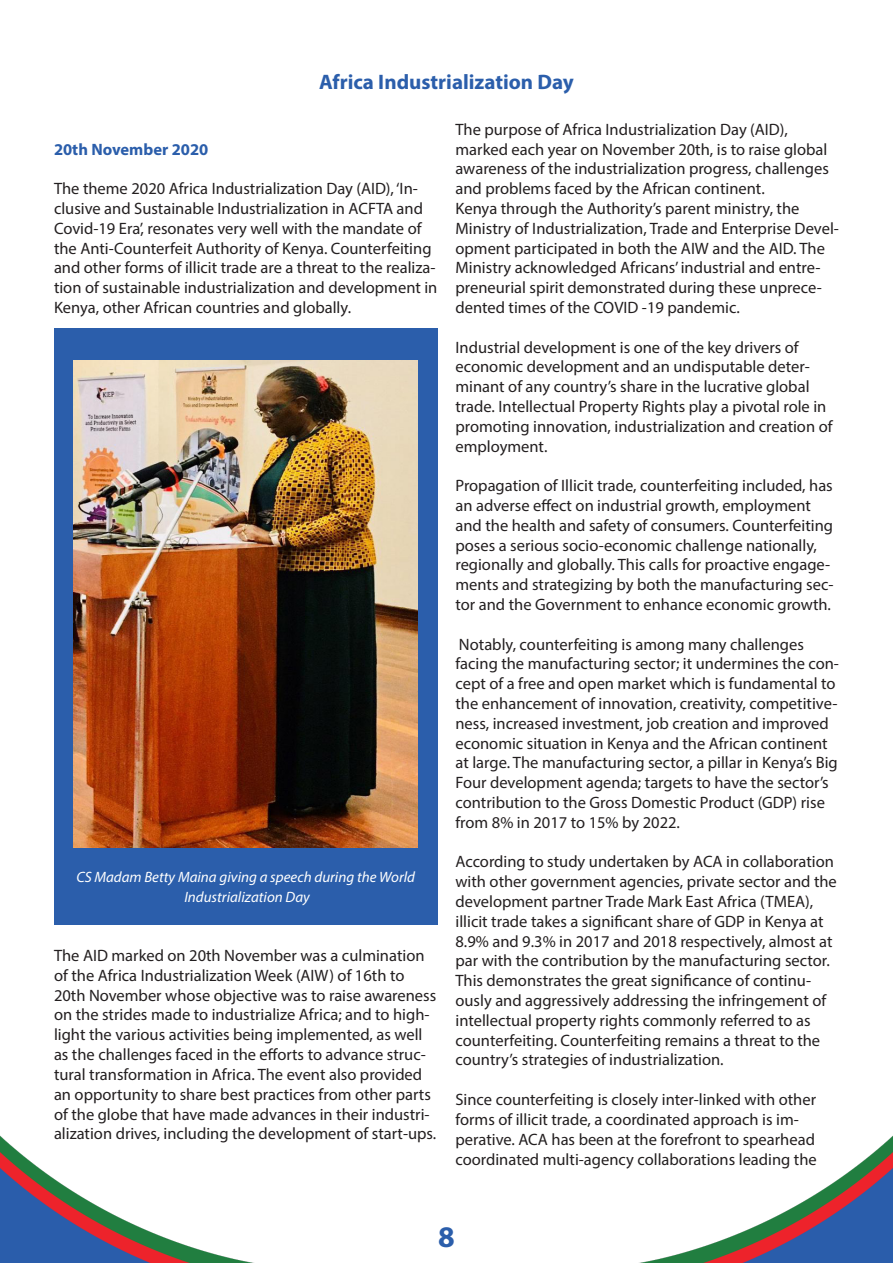
<style>
.page{position:relative;width:893px;height:1263px;background:#fff}
.page>*{position:absolute;margin:0;border:0;box-sizing:border-box;transform-origin:0 0}
.t1{font:700 30px "Myriad Pro";color:#2b5eab}
.t2{font:700 21px "Myriad Pro";color:#2b5eab}
.t3{font:16.5px/19.8px "Myriad Pro";color:#231f20}
.t4{font:700 16.5px "Myriad Pro";color:#2b5eab}
.t5{font:italic 15px "Myriad Pro";color:#fff}
</style>
<div class="page">
<img style="left:0;top:328px;width:893px;height:935px">
<img style="left:74px;top:360px;width:344px;height:488px">
<p class="t2" style="left:319px;top:68px;width:256px">Africa Industrialization Day</p>
<p class="t4" style="left:54px;top:138px;width:156px">20th November 2020</p>
<p class="t3" style="left:54px;top:178px;width:385px">The theme 2020 Africa Industrialization Day (AID), ‘In&shy;clusive and Sustainable Industrialization in ACFTA and Covid-19 Era’, resonates very well with the mandate of the Anti-Counterfeit Authority of Kenya. Counterfeiting and other forms of illicit trade are a threat to the realiza&shy;tion of sustainable industrialization and development in Kenya, other African countries and globally.</p>
<p class="t5" style="left:76px;top:867px;width:340px">CS Madam Betty Maina giving a speech during the World</p>
<p class="t5" style="left:184px;top:887px;width:127px">Industrialization Day</p>
<p class="t3" style="left:54px;top:945px;width:384px">The AID marked on 20th November was a culmination of the Africa Industrialization Week (AIW) of 16th to 20th November whose objective was to raise awareness on the strides made to industrialize Africa; and to high&shy;light the various activities being implemented, as well as the challenges faced in the efforts to advance struc&shy;tural transformation in Africa. The event also provided an opportunity to share best practices from other parts of the globe that have made advances in their industri&shy;alization drives, including the development of start-ups.</p>
<p class="t3" style="left:455px;top:119px;width:375px">The purpose of Africa Industrialization Day (AID), marked each year on November 20th, is to raise global awareness of the industrialization progress, challenges and problems faced by the African continent.</p>
<p class="t3" style="left:455px;top:198px;width:385px">Kenya through the Authority’s parent ministry, the Ministry of Industrialization, Trade and Enterprise Devel&shy;opment participated in both the AIW and the AID. The Ministry acknowledged Africans’ industrial and entre&shy;preneurial spirit demonstrated during these unprece&shy;dented times of the COVID -19 pandemic.</p>
<p class="t3" style="left:455px;top:337px;width:379px">Industrial development is one of the key drivers of economic development and an undisputable deter&shy;minant of any country’s share in the lucrative global trade. Intellectual Property Rights play a pivotal role in promoting innovation, industrialization and creation of employment.</p>
<p class="t3" style="left:455px;top:475px;width:380px">Propagation of Illicit trade, counterfeiting included, has an adverse effect on industrial growth, employment and the health and safety of consumers. Counterfeiting poses a serious socio-economic challenge nationally, regionally and globally. This calls for proactive engage&shy;ments and strategizing by both the manufacturing sec&shy;tor and the Government to enhance economic growth.</p>
<p class="t3" style="left:455px;top:634px;width:385px">Notably, counterfeiting is among many challenges facing the manufacturing sector; it undermines the con&shy;cept of a free and open market which is fundamental to the enhancement of innovation, creativity, competitive&shy;ness, increased investment, job creation and improved economic situation in Kenya and the African continent at large. The manufacturing sector, a pillar in Kenya’s Big Four development agenda; targets to have the sector’s contribution to the Gross Domestic Product (GDP) rise from 8% in 2017 to 15% by 2022.</p>
<p class="t3" style="left:455px;top:852px;width:383px">According to study undertaken by ACA in collaboration with other government agencies, private sector and the development partner Trade Mark East Africa (TMEA), illicit trade takes a significant share of GDP in Kenya at 8.9% and 9.3% in 2017 and 2018 respectively, almost at par with the contribution by the manufacturing sector.<br>This demonstrates the great significance of continu&shy;ously and aggressively addressing the infringement of intellectual property rights commonly referred to as counterfeiting. Counterfeiting remains a threat to the country’s strategies of industrialization.</p>
<p class="t3" style="left:455px;top:1089px;width:363px">Since counterfeiting is closely inter-linked with other forms of illicit trade, a coordinated approach is im&shy;perative. ACA has been at the forefront to spearhead coordinated multi-agency collaborations leading the</p>
<h1 class="t1" style="left:438px;top:1217px;width:18px">8</h1>
</div>
